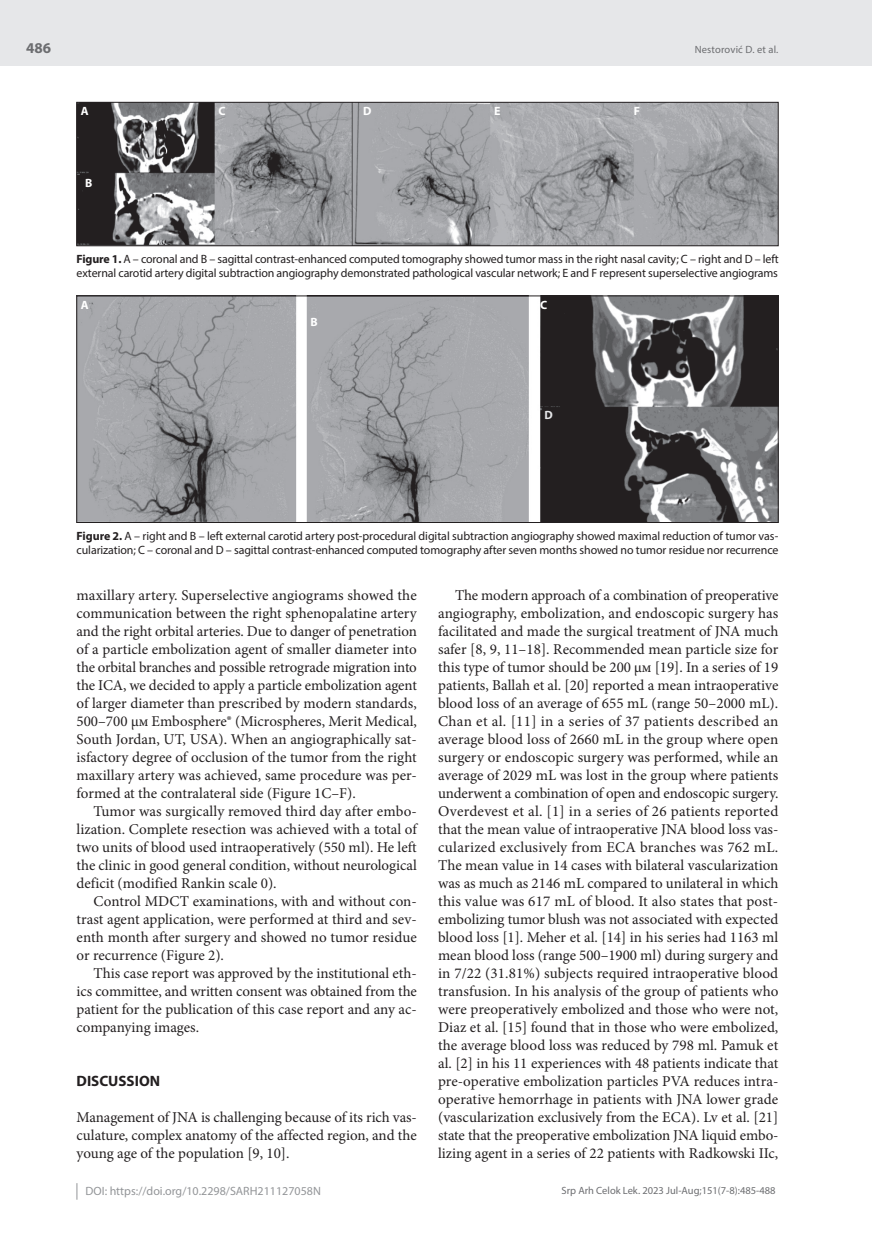
<style>
.page{position:relative;width:872px;height:1234px;background:#fff}
.page>*{position:absolute;margin:0;border:0;box-sizing:border-box;transform-origin:0 0}
.t1{font:15px/18px "Minion Pro";color:#231f20;text-align:justify}
.t2{font:700 15px "Myriad Pro";color:#231f20}
.t3{font:700 15px "Myriad Pro";color:#6c6d70}
.t4{font:12px/13.5px "Myriad Pro";letter-spacing:-.01em;color:#231f20}
.t5{font:12px "Myriad Pro";color:#939598}
.t6{font:700 12px "Myriad Pro";color:#fff}
.t7{font:700 12px "Myriad Pro";color:#e6e7e9}
.t8{font:10.5px "Myriad Pro";color:#6c6d70}
.s1{font-weight:700}
</style>
<div class="page">
<div style="left:0;top:0;width:872px;height:66px;background:#e6e7e9"></div>
<svg style="left:77px;top:1183px;width:1px;height:16px"></svg>
<img style="left:79px;top:104px;width:697px;height:140px">
<div style="left:77px;top:102px;width:701px;height:144px;border:1px solid #231f20"></div>
<img style="left:79px;top:298px;width:697px;height:222px">
<div style="left:77px;top:296px;width:701px;height:226px;border:1px solid #231f20"></div>
<p class="t3" style="left:26px;top:38px;width:26px">486</p>
<p class="t6" style="left:81px;top:103px;width:9px">A</p>
<p class="t6" style="left:85px;top:175px;width:9px">B</p>
<p class="t6" style="left:219px;top:103px;width:9px">C</p>
<p class="t6" style="left:363px;top:103px;width:10px">D</p>
<p class="t6" style="left:494px;top:103px;width:8px">E</p>
<p class="t6" style="left:634px;top:103px;width:8px">F</p>
<p class="t8" style="left:695px;top:43px;width:85px">Nestorović D. et al.</p>
<p class="t4" style="left:77px;top:252px;width:703px"><span class="s1">Figure 1.</span> A – coronal and B – sagittal contrast-enhanced computed tomography showed tumor mass in the right nasal cavity; C – right and D – left external carotid artery digital subtraction angiography demonstrated pathological vascular network; E and F represent superselective angiograms</p>
<p class="t6" style="left:81px;top:297px;width:9px">A</p>
<p class="t6" style="left:310px;top:314px;width:9px">B</p>
<p class="t6" style="left:540px;top:297px;width:9px">C</p>
<p class="t7" style="left:544px;top:407px;width:10px">D</p>
<p class="t4" style="left:77px;top:529px;width:703px"><span class="s1">Figure 2.</span> A – right and B – left external carotid artery post-procedural digital subtraction angiography showed maximal reduction of tumor vas&shy;cularization; C – coronal and D – sagittal contrast-enhanced computed tomography after seven months showed no tumor residue nor recurrence</p>
<p class="t1" style="left:77px;top:586px;width:342px">maxillary artery. Superselective angiograms showed the communication between the right sphenopalatine artery and the right orbital arteries. Due to danger of penetration of a particle embolization agent of smaller diameter into the orbital branches and possible retrograde migration into the ICA, we decided to apply a particle embolization agent of larger diameter than prescribed by modern standards, 500–700 µм Embosphere® (Microspheres, Merit Medical, South Jordan, UT, USA). When an angiographically sat&shy;isfactory degree of occlusion of the tumor from the right maxillary artery was achieved, same procedure was per&shy;formed at the contralateral side (Figure 1C–F).</p>
<p class="t1" style="left:77px;top:802px;width:342px;text-indent:17px">Tumor was surgically removed third day after embo&shy;lization. Complete resection was achieved with a total of two units of blood used intraoperatively (550 ml). He left the clinic in good general condition, without neurological deficit (modified Rankin scale 0).</p>
<p class="t1" style="left:77px;top:892px;width:342px;text-indent:17px">Control MDCT examinations, with and without con&shy;trast agent application, were performed at third and sev&shy;enth month after surgery and showed no tumor residue or recurrence (Figure 2).</p>
<p class="t1" style="left:77px;top:964px;width:342px;text-indent:17px">This case report was approved by the institutional eth&shy;ics committee, and written consent was obtained from the patient for the publication of this case report and any ac&shy;companying images.</p>
<p class="t2" style="left:77px;top:1071px;width:85px">DISCUSSION</p>
<p class="t1" style="left:77px;top:1108px;width:342px">Management of JNA is challenging because of its rich vas&shy;culature, complex anatomy of the affected region, and the young age of the population [9, 10].</p>
<p class="t1" style="left:438px;top:586px;width:342px;text-indent:17px">The modern approach of a combination of preoperative angiography, embolization, and endoscopic surgery has facilitated and made the surgical treatment of JNA much safer [8, 9, 11–18]. Recommended mean particle size for this type of tumor should be 200 µм [19]. In a series of 19 patients, Ballah et al. [20] reported a mean intraoperative blood loss of an average of 655 mL (range 50–2000 mL).<br>Chan et al. [11] in a series of 37 patients described an average blood loss of 2660 mL in the group where open surgery or endoscopic surgery was performed, while an average of 2029 mL was lost in the group where patients underwent a combination of open and endoscopic surgery.<br>Overdevest et al. [1] in a series of 26 patients reported that the mean value of intraoperative JNA blood loss vas&shy;cularized exclusively from ECA branches was 762 mL.<br>The mean value in 14 cases with bilateral vascularization was as much as 2146 mL compared to unilateral in which this value was 617 mL of blood. It also states that post&shy;embolizing tumor blush was not associated with expected blood loss [1]. Meher et al. [14] in his series had 1163 ml mean blood loss (range 500–1900 ml) during surgery and in 7/22 (31.81%) subjects required intraoperative blood transfusion. In his analysis of the group of patients who were preoperatively embolized and those who were not, Diaz et al. [15] found that in those who were embolized, the average blood loss was reduced by 798 ml. Pamuk et al. [2] in his 11 experiences with 48 patients indicate that pre-operative embolization particles PVA reduces intra&shy;operative hemorrhage in patients with JNA lower grade (vascularization exclusively from the ECA). Lv et al. [21] state that the preoperative embolization JNA liquid embo&shy;lizing agent in a series of 22 patients with Radkowski IIc,</p>
<p class="t5" style="left:86px;top:1183px;width:237px">DOI: https://doi.org/10.2298/SARH211127058N</p>
<p class="t8" style="left:561px;top:1184px;width:216px">Srp Arh Celok Lek. 2023 Jul-Aug;151(7-8):485-488</p>
</div>
